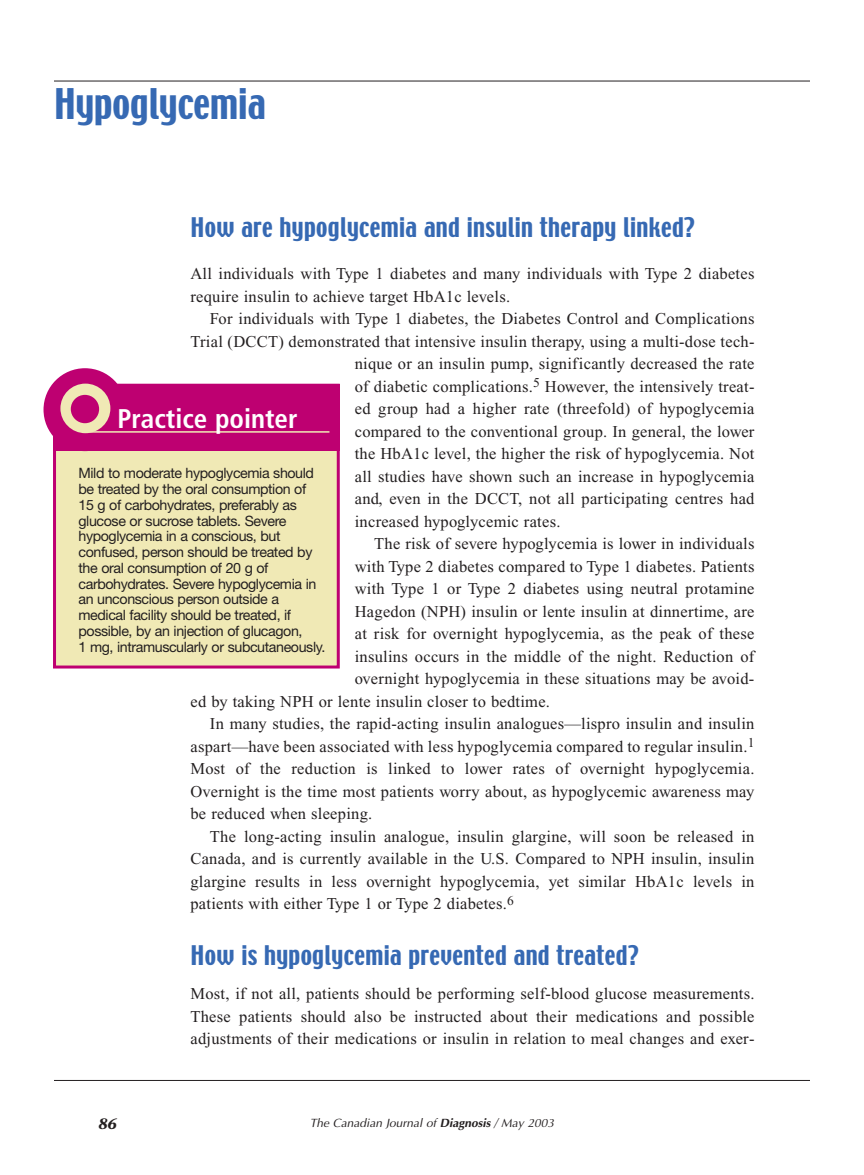
<style>
.page{position:relative;width:864px;height:1175px;background:#fff}
.page>*{position:absolute;margin:0;border:0;box-sizing:border-box;transform-origin:0 0}
.t1{font:37.5px "Techno";color:#3669b3}
.t2{font:700 condensed 27px "Frutiger";color:#fff}
.t3{font:24px "Techno";letter-spacing:.015em;color:#3669b3}
.t4{font:16.5px/22.5px "Times New Roman";letter-spacing:.015em;color:#231f20}
.t5{font:italic 700 15px "Stone Serif";color:#231f20}
.t6{font:14.25px/15.8px "Helvetica Neue";letter-spacing:-.03em;color:#231f20}
.t7{font:italic 12px "Optima";color:#231f20}
.s1{font-weight:700}
</style>
<div class="page">
<hr style="left:54px;top:81px;width:756px;height:1px;background:#231f20">
<hr style="left:54px;top:1080px;width:756px;height:1px;background:#231f20">
<div style="left:55px;top:385px;width:283px;height:282px;background:#f0e9b5"></div>
<div style="left:53px;top:384px;width:287px;height:284px;border:3px solid #be0071"></div>
<div style="left:44px;top:368px;width:82px;height:83px;background:#be0071;border-radius:50%"></div>
<div style="left:54px;top:384px;width:286px;height:67px;background:#be0071"></div>
<div style="left:60px;top:383px;width:50px;height:50px;background:#f0e9b5;border-radius:50%"></div>
<hr style="left:89px;top:431px;width:240px;height:1px;background:#f0e9b5">
<div style="left:71px;top:395px;width:28px;height:28px;background:#be0071;border-radius:50%"></div>
<h1 class="t1" style="left:54px;top:88px;width:213px">Hypoglycemia</h1>
<h3 class="t3" style="left:190px;top:217px;width:506px">How are hypoglycemia and insulin therapy linked?</h3>
<p class="t4" style="left:190px;top:264px;width:565px">All individuals with Type 1 diabetes and many individuals with Type 2 diabetes require insulin to achieve target HbA1c levels.</p>
<p class="t4" style="left:210px;top:309px;width:546px">For individuals with Type 1 diabetes, the Diabetes Control and Complications</p>
<p class="t4" style="left:190px;top:331px;width:566px">Trial (DCCT) demonstrated that intensive insulin therapy, using a multi-dose tech-</p>
<p class="t4" style="left:355px;top:354px;width:401px">nique or an insulin pump, significantly decreased the rate</p>
<p class="t4" style="left:355px;top:376px;width:401px">of diabetic complications.<sup>5</sup> However, the intensively treat-</p>
<p class="t4" style="left:355px;top:399px;width:401px">ed group had a higher rate (threefold) of hypoglycemia</p>
<p class="t4" style="left:355px;top:421px;width:401px">compared to the conventional group. In general, the lower</p>
<p class="t4" style="left:355px;top:444px;width:401px">the HbA1c level, the higher the risk of hypoglycemia. Not</p>
<p class="t4" style="left:355px;top:466px;width:401px">all studies have shown such an increase in hypoglycemia</p>
<p class="t4" style="left:355px;top:489px;width:401px">and, even in the DCCT, not all participating centres had</p>
<p class="t4" style="left:355px;top:511px;width:207px">increased hypoglycemic rates.</p>
<p class="t4" style="left:374px;top:534px;width:382px">The risk of severe hypoglycemia is lower in individuals</p>
<p class="t4" style="left:355px;top:556px;width:401px">with Type 2 diabetes compared to Type 1 diabetes. Patients</p>
<p class="t4" style="left:355px;top:579px;width:401px">with Type 1 or Type 2 diabetes using neutral protamine</p>
<p class="t4" style="left:355px;top:601px;width:401px">Hagedon (NPH) insulin or lente insulin at dinnertime, are</p>
<p class="t4" style="left:355px;top:624px;width:401px">at risk for overnight hypoglycemia, as the peak of these</p>
<p class="t4" style="left:355px;top:646px;width:401px">insulins occurs in the middle of the night. Reduction of</p>
<p class="t4" style="left:355px;top:669px;width:401px">overnight hypoglycemia in these situations may be avoid-</p>
<p class="t4" style="left:191px;top:691px;width:361px">ed by taking NPH or lente insulin closer to bedtime.</p>
<p class="t4" style="left:210px;top:714px;width:546px">In many studies, the rapid-acting insulin analogues—lispro insulin and insulin</p>
<p class="t4" style="left:191px;top:736px;width:565px">aspart—have been associated with less hypoglycemia compared to regular insulin.<sup>1</sup></p>
<p class="t4" style="left:190px;top:759px;width:565px">Most of the reduction is linked to lower rates of overnight hypoglycemia.</p>
<p class="t4" style="left:190px;top:781px;width:565px">Overnight is the time most patients worry about, as hypoglycemic awareness may</p>
<p class="t4" style="left:190px;top:804px;width:183px">be reduced when sleeping.</p>
<p class="t4" style="left:210px;top:826px;width:546px">The long-acting insulin analogue, insulin glargine, will soon be released in</p>
<p class="t4" style="left:190px;top:849px;width:565px">Canada, and is currently available in the U.S. Compared to NPH insulin, insulin</p>
<p class="t4" style="left:190px;top:871px;width:566px">glargine results in less overnight hypoglycemia, yet similar HbA1c levels in</p>
<p class="t4" style="left:190px;top:894px;width:325px">patients with either Type 1 or Type 2 diabetes.<sup>6</sup></p>
<h3 class="t3" style="left:190px;top:945px;width:450px">How is hypoglycemia prevented and treated?</h3>
<p class="t4" style="left:190px;top:984px;width:566px;text-align:justify">Most, if not all, patients should be performing self-blood glucose measurements.<br>These patients should also be instructed about their medications and possible adjustments of their medications or insulin in relation to meal changes and exer-</p>
<h2 class="t2" style="left:118px;top:407px;width:181px">Practice pointer</h2>
<p class="t6" style="left:79px;top:467px;width:248px">Mild to moderate hypoglycemia should be treated by the oral consumption of<br>15 g of carbohydrates, preferably as glucose or sucrose tablets. Severe hypoglycemia in a conscious, but confused, person should be treated by the oral consumption of 20 g of carbohydrates. Severe hypoglycemia in an unconscious person outside a medical facility should be treated, if possible, by an injection of glucagon,<br>1 mg, intramuscularly or subcutaneously.</p>
<p class="t5" style="left:98px;top:1118px;width:20px">86</p>
<p class="t7" style="left:310px;top:1118px;width:246px">The Canadian Journal of <span class="s1">Diagnosis</span> / May 2003</p>
</div>
